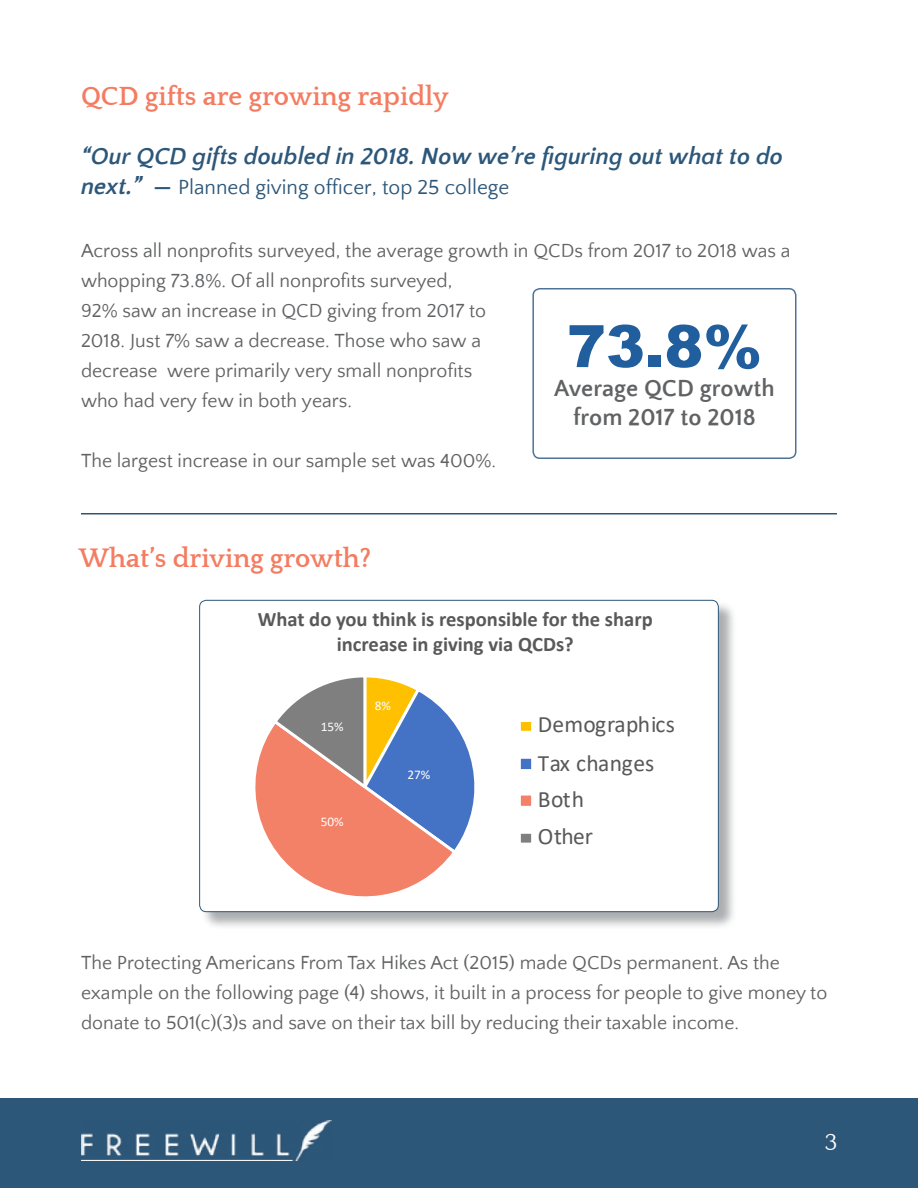
<style>
.page{position:relative;width:918px;height:1188px;background:#fff}
.page>*{position:absolute;margin:0;border:0;box-sizing:border-box;transform-origin:0 0}
.t1{font:900 58.5px "Arial";color:#215e9e}
.t2{font:700 27px "Quattrocento";color:#f47c61}
.t3{font:italic 700 24px "Quattrocento Sans";color:#2d5779}
.t4{font:700 24px "Quattrocento Sans";color:#616264}
.t5{font:24px "Quattrocento";color:#fff}
.t6{font:23.55px/37.2px "Calibri";letter-spacing:.005em;color:#595959}
.t7{font:21px "Quattrocento Sans";color:#2d5779}
.t8{font:700 20.55px/25px "Calibri";color:#595959;text-align:center}
.t9{font:19.5px/30px "Quattrocento Sans";color:#616264}
.t10{font:13.2px "Calibri";color:#fff}
.s1{font-weight:700;font-style:italic;font-size:24px}
</style>
<div class="page">
<div style="left:532px;top:288px;width:264px;height:171px;border:2px solid #4e7396;border-radius:7px"></div>
<hr style="left:81px;top:513px;width:756px;height:1px;background:#2d5779">
<div style="left:201px;top:602px;width:536px;height:328px;background:#919396;opacity:.75"></div>
<svg style="left:200px;top:600px;width:518px;height:312px"></svg>
<div style="left:199px;top:600px;width:520px;height:312px;border:1px solid #2d5779;border-radius:7px"></div>
<div style="left:0;top:1098px;width:918px;height:90px;background:#2d5779"></div>
<img style="left:82px;top:1120px;width:249px;height:41px">
<h2 class="t2" style="left:81px;top:82px;width:369px">QCD gifts are growing rapidly</h2>
<p class="t3" style="left:81px;top:144px;width:704px">“Our QCD gifts doubled in 2018. Now we’re figuring out what to do</p>
<p class="t7" style="left:81px;top:177px;width:430px"><span class="s1">next.” —</span> Planned giving officer, top 25 college</p>
<p class="t9" style="left:81px;top:237px;width:711px">Across all nonprofits surveyed, the average growth in QCDs from 2017 to 2018 was a whopping 73.8%. Of all nonprofits surveyed,<br>92% saw an increase in QCD giving from 2017 to<br>2018. Just 7% saw a decrease. Those who saw a<br>decrease were primarily very small nonprofits<br>who had very few in both years.</p>
<h1 class="t1" style="left:567px;top:304px;width:197px">73.8%</h1>
<p class="t4" style="left:573px;top:404px;width:184px">from 2017 to 2018</p>
<p class="t4" style="left:554px;top:376px;width:222px">Average QCD growth</p>
<p class="t9" style="left:81px;top:447px;width:416px">The largest increase in our sample set was 400%.</p>
<h2 class="t2" style="left:79px;top:544px;width:294px">What’s driving growth?</h2>
<p class="t8" style="left:258px;top:607px;width:397px">What do you think is responsible for the sharp increase in giving via QCDs?</p>
<p class="t10" style="left:321px;top:717px;width:24px">15%</p>
<p class="t10" style="left:321px;top:813px;width:24px">50%</p>
<p class="t10" style="left:375px;top:697px;width:18px">8%</p>
<p class="t10" style="left:408px;top:766px;width:24px">27%</p>
<p class="t6" style="left:538px;top:705px;width:139px">Demographics<br>Tax changes<br>Both<br>Other</p>
<p class="t9" style="left:81px;top:948px;width:748px">The Protecting Americans From Tax Hikes Act (2015) made QCDs permanent. As the example on the following page (4) shows, it built in a process for people to give money to donate to 501(c)(3)s and save on their tax bill by reducing their taxable income.</p>
<p class="t5" style="left:824px;top:1129px;width:15px">3</p>
</div>
